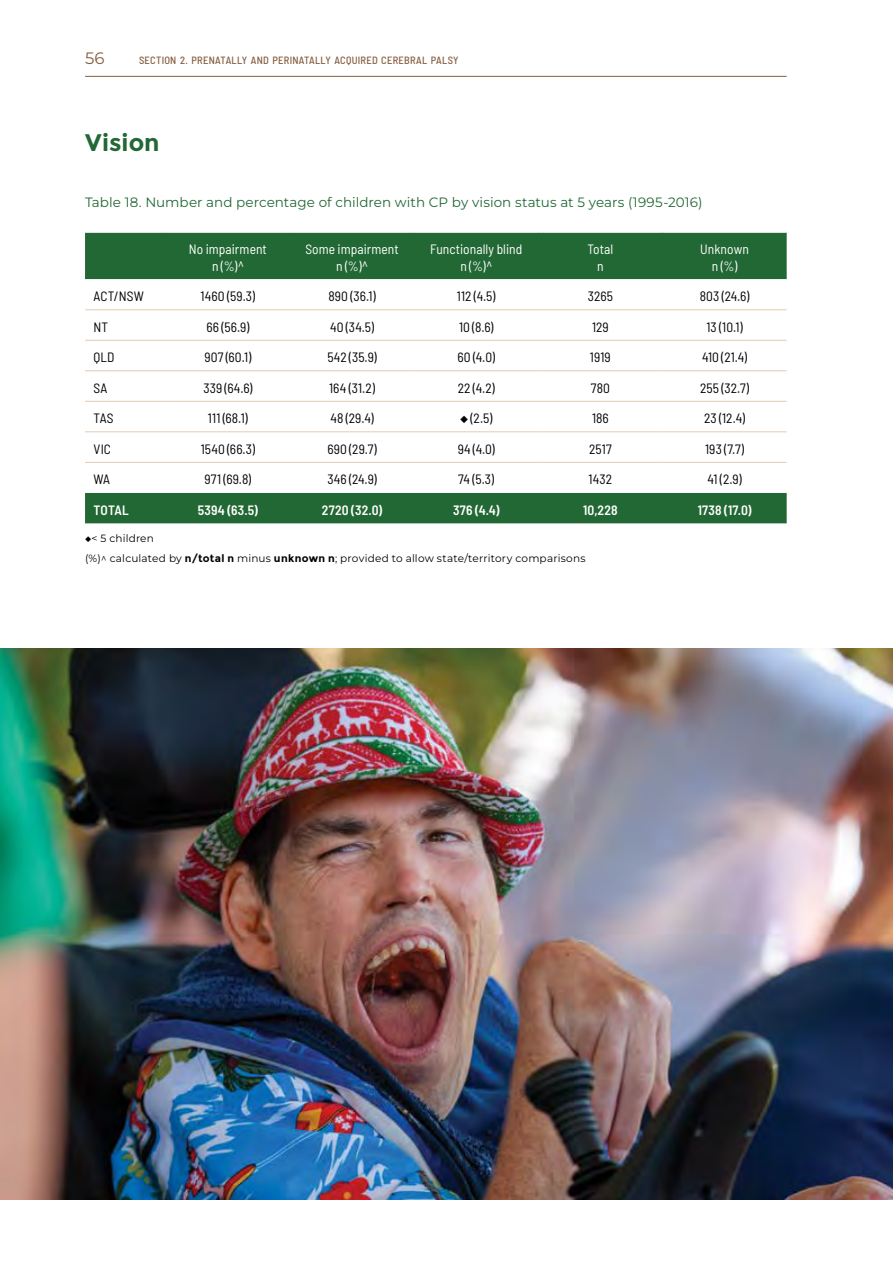
<style>
.page{position:relative;width:893px;height:1263px;background:#fff}
.page>*{position:absolute;margin:0;border:0;box-sizing:border-box;transform-origin:0 0}
.Main_heading_19_19{font:700 24px "Montserrat";color:#226834}
.t1{font:16.5px "Montserrat";color:#865d40}
.Table_-_body_CENTERE{font:semi-condensed 13.5px "Barlow";letter-spacing:.01em;color:#000}
.Figure_heading_9_13{font:13.5px "Montserrat";letter-spacing:.005em;color:#226834}
.Table_-_Header{font:semi-condensed 13.5px "Barlow";letter-spacing:.005em;color:#fff}
.TOTAL_-_White_CENTER{font:600 semi-condensed 13.5px "Barlow";letter-spacing:.02em;color:#fff}
.Table_-_body_LEFT{font:semi-condensed 13.5px "Barlow";letter-spacing:.015em;color:#000}
.TOTAL_-_White_LEFT{font:600 semi-condensed 13.5px "Barlow";letter-spacing:.005em;color:#fff}
.Footnote_7_11__3{font:10.5px/19.5px "Montserrat";letter-spacing:.02em;color:#000}
.t2{font:500 semi-condensed 10.5px "Barlow";letter-spacing:.025em;color:#865d40}
.s1{font-family:"Montserrat";font-stretch:normal}
.s2{font-weight:700}
</style>
<div class="page">
<img style="left:0;top:648px;width:893px;height:551px">
<div style="left:85px;top:233px;width:702px;height:290px;background:#226834"></div>
<svg style="left:85px;top:279px;width:702px;height:214px"></svg>
<hr style="left:85px;top:309px;width:81px;height:1px;background:#e4c9b0">
<hr style="left:166px;top:309px;width:124px;height:1px;background:#e4c9b0">
<hr style="left:290px;top:309px;width:124px;height:1px;background:#e4c9b0">
<hr style="left:414px;top:309px;width:124px;height:1px;background:#e4c9b0">
<hr style="left:538px;top:309px;width:124px;height:1px;background:#e4c9b0">
<hr style="left:662px;top:309px;width:125px;height:1px;background:#e4c9b0">
<hr style="left:85px;top:340px;width:81px;height:1px;background:#e4c9b0">
<hr style="left:166px;top:340px;width:124px;height:1px;background:#e4c9b0">
<hr style="left:290px;top:340px;width:124px;height:1px;background:#e4c9b0">
<hr style="left:414px;top:340px;width:124px;height:1px;background:#e4c9b0">
<hr style="left:538px;top:340px;width:124px;height:1px;background:#e4c9b0">
<hr style="left:662px;top:340px;width:125px;height:1px;background:#e4c9b0">
<hr style="left:85px;top:370px;width:81px;height:1px;background:#e4c9b0">
<hr style="left:166px;top:370px;width:124px;height:1px;background:#e4c9b0">
<hr style="left:290px;top:370px;width:124px;height:1px;background:#e4c9b0">
<hr style="left:414px;top:370px;width:124px;height:1px;background:#e4c9b0">
<hr style="left:538px;top:370px;width:124px;height:1px;background:#e4c9b0">
<hr style="left:662px;top:370px;width:125px;height:1px;background:#e4c9b0">
<hr style="left:85px;top:401px;width:81px;height:1px;background:#e4c9b0">
<hr style="left:166px;top:401px;width:124px;height:1px;background:#e4c9b0">
<hr style="left:290px;top:401px;width:124px;height:1px;background:#e4c9b0">
<hr style="left:414px;top:401px;width:124px;height:1px;background:#e4c9b0">
<hr style="left:538px;top:401px;width:124px;height:1px;background:#e4c9b0">
<hr style="left:662px;top:401px;width:125px;height:1px;background:#e4c9b0">
<hr style="left:85px;top:431px;width:81px;height:1px;background:#e4c9b0">
<hr style="left:166px;top:431px;width:124px;height:1px;background:#e4c9b0">
<hr style="left:290px;top:431px;width:124px;height:1px;background:#e4c9b0">
<hr style="left:414px;top:431px;width:124px;height:1px;background:#e4c9b0">
<hr style="left:538px;top:431px;width:124px;height:1px;background:#e4c9b0">
<hr style="left:662px;top:431px;width:125px;height:1px;background:#e4c9b0">
<hr style="left:85px;top:462px;width:81px;height:1px;background:#e4c9b0">
<hr style="left:166px;top:462px;width:124px;height:1px;background:#e4c9b0">
<hr style="left:290px;top:462px;width:124px;height:1px;background:#e4c9b0">
<hr style="left:414px;top:462px;width:124px;height:1px;background:#e4c9b0">
<hr style="left:538px;top:462px;width:124px;height:1px;background:#e4c9b0">
<hr style="left:662px;top:462px;width:125px;height:1px;background:#e4c9b0">
<hr style="left:85px;top:76px;width:702px;height:1px;background:#865d40">
<p class="t1" style="left:85px;top:47px;width:21px">56</p>
<p class="t2" style="left:139px;top:52px;width:321px">SECTION 2. PRENATALLY AND PERINATALLY ACQUIRED CEREBRAL PALSY</p>
<p class="Main_heading_19_19" style="left:85px;top:128px;width:76px">Vision</p>
<p class="Figure_heading_9_13" style="left:85px;top:193px;width:619px">Table 18. Number and percentage of children with CP by vision status at 5 years (1995-2016)</p>
<p class="Table_-_Header" style="left:189px;top:240px;width:79px">No impairment</p>
<p class="Table_-_Header" style="left:212px;top:256px;width:33px">n (%)^</p>
<p class="Table_-_Header" style="left:305px;top:240px;width:95px">Some impairment</p>
<p class="Table_-_Header" style="left:336px;top:256px;width:33px">n (%)^</p>
<p class="Table_-_Header" style="left:430px;top:240px;width:94px">Functionally blind</p>
<p class="Table_-_Header" style="left:460px;top:256px;width:33px">n (%)^</p>
<p class="Table_-_Header" style="left:587px;top:240px;width:27px">Total</p>
<p class="Table_-_Header" style="left:597px;top:256px;width:8px">n</p>
<p class="Table_-_Header" style="left:700px;top:240px;width:50px">Unknown</p>
<p class="Table_-_Header" style="left:712px;top:256px;width:27px">n (%)</p>
<p class="Table_-_body_LEFT" style="left:94px;top:287px;width:52px">ACT/NSW</p>
<p class="Table_-_body_CENTERE" style="left:201px;top:287px;width:56px">1460 (59.3)</p>
<p class="Table_-_body_CENTERE" style="left:328px;top:287px;width:49px">890 (36.1)</p>
<p class="Table_-_body_CENTERE" style="left:457px;top:287px;width:40px">112 (4.5)</p>
<p class="Table_-_body_CENTERE" style="left:588px;top:287px;width:27px">3265</p>
<p class="Table_-_body_CENTERE" style="left:700px;top:287px;width:51px">803 (24.6)</p>
<p class="Table_-_body_LEFT" style="left:94px;top:317px;width:16px">NT</p>
<p class="Table_-_body_CENTERE" style="left:206px;top:317px;width:44px">66 (56.9)</p>
<p class="Table_-_body_CENTERE" style="left:330px;top:317px;width:46px">40 (34.5)</p>
<p class="Table_-_body_CENTERE" style="left:459px;top:317px;width:36px">10 (8.6)</p>
<p class="Table_-_body_CENTERE" style="left:592px;top:317px;width:18px">129</p>
<p class="Table_-_body_CENTERE" style="left:706px;top:317px;width:38px">13 (10.1)</p>
<p class="Table_-_body_LEFT" style="left:94px;top:348px;width:23px">QLD</p>
<p class="Table_-_body_CENTERE" style="left:204px;top:348px;width:48px">907 (60.1)</p>
<p class="Table_-_body_CENTERE" style="left:327px;top:348px;width:51px">542 (35.9)</p>
<p class="Table_-_body_CENTERE" style="left:458px;top:348px;width:39px">60 (4.0)</p>
<p class="Table_-_body_CENTERE" style="left:590px;top:348px;width:22px">1919</p>
<p class="Table_-_body_CENTERE" style="left:702px;top:348px;width:47px">410 (21.4)</p>
<p class="Table_-_body_LEFT" style="left:94px;top:378px;width:15px">SA</p>
<p class="Table_-_body_CENTERE" style="left:203px;top:378px;width:51px">339 (64.6)</p>
<p class="Table_-_body_CENTERE" style="left:329px;top:378px;width:47px">164 (31.2)</p>
<p class="Table_-_body_CENTERE" style="left:458px;top:378px;width:39px">22 (4.2)</p>
<p class="Table_-_body_CENTERE" style="left:591px;top:378px;width:21px">780</p>
<p class="Table_-_body_CENTERE" style="left:700px;top:378px;width:50px">255 (32.7)</p>
<p class="Table_-_body_LEFT" style="left:94px;top:409px;width:22px">TAS</p>
<p class="Table_-_body_CENTERE" style="left:208px;top:409px;width:41px">111 (68.1)</p>
<p class="Table_-_body_CENTERE" style="left:330px;top:409px;width:45px">48 (29.4)</p>
<p class="Table_-_body_CENTERE" style="left:460px;top:409px;width:34px"><span class="s1">◆</span> (2.5)</p>
<p class="Table_-_body_CENTERE" style="left:592px;top:409px;width:18px">186</p>
<p class="Table_-_body_CENTERE" style="left:704px;top:409px;width:42px">23 (12.4)</p>
<p class="Table_-_body_LEFT" style="left:94px;top:439px;width:19px">VIC</p>
<p class="Table_-_body_CENTERE" style="left:201px;top:439px;width:56px">1540 (66.3)</p>
<p class="Table_-_body_CENTERE" style="left:327px;top:439px;width:51px">690 (29.7)</p>
<p class="Table_-_body_CENTERE" style="left:458px;top:439px;width:39px">94 (4.0)</p>
<p class="Table_-_body_CENTERE" style="left:589px;top:439px;width:24px">2517</p>
<p class="Table_-_body_CENTERE" style="left:705px;top:439px;width:40px">193 (7.7)</p>
<p class="Table_-_body_LEFT" style="left:94px;top:470px;width:18px">WA</p>
<p class="Table_-_body_CENTERE" style="left:205px;top:470px;width:48px">971 (69.8)</p>
<p class="Table_-_body_CENTERE" style="left:327px;top:470px;width:51px">346 (24.9)</p>
<p class="Table_-_body_CENTERE" style="left:458px;top:470px;width:37px">74 (5.3)</p>
<p class="Table_-_body_CENTERE" style="left:589px;top:470px;width:25px">1432</p>
<p class="Table_-_body_CENTERE" style="left:707px;top:470px;width:36px">41 (2.9)</p>
<p class="TOTAL_-_White_LEFT" style="left:94px;top:500px;width:37px">TOTAL</p>
<p class="TOTAL_-_White_CENTER" style="left:198px;top:500px;width:62px">5394 (63.5)</p>
<p class="TOTAL_-_White_CENTER" style="left:322px;top:500px;width:62px">2720 (32.0)</p>
<p class="TOTAL_-_White_CENTER" style="left:453px;top:500px;width:48px">376 (4.4)</p>
<p class="TOTAL_-_White_CENTER" style="left:583px;top:500px;width:36px">10,228</p>
<p class="TOTAL_-_White_CENTER" style="left:698px;top:500px;width:55px">1738 (17.0)</p>
<p class="Footnote_7_11__3" style="left:85px;top:528px;width:502px">◆&lt; 5 children<br>(%)^ calculated by <span class="s2">n/total n</span> minus <span class="s2">unknown n</span>; provided to allow state/territory comparisons</p>
</div>
